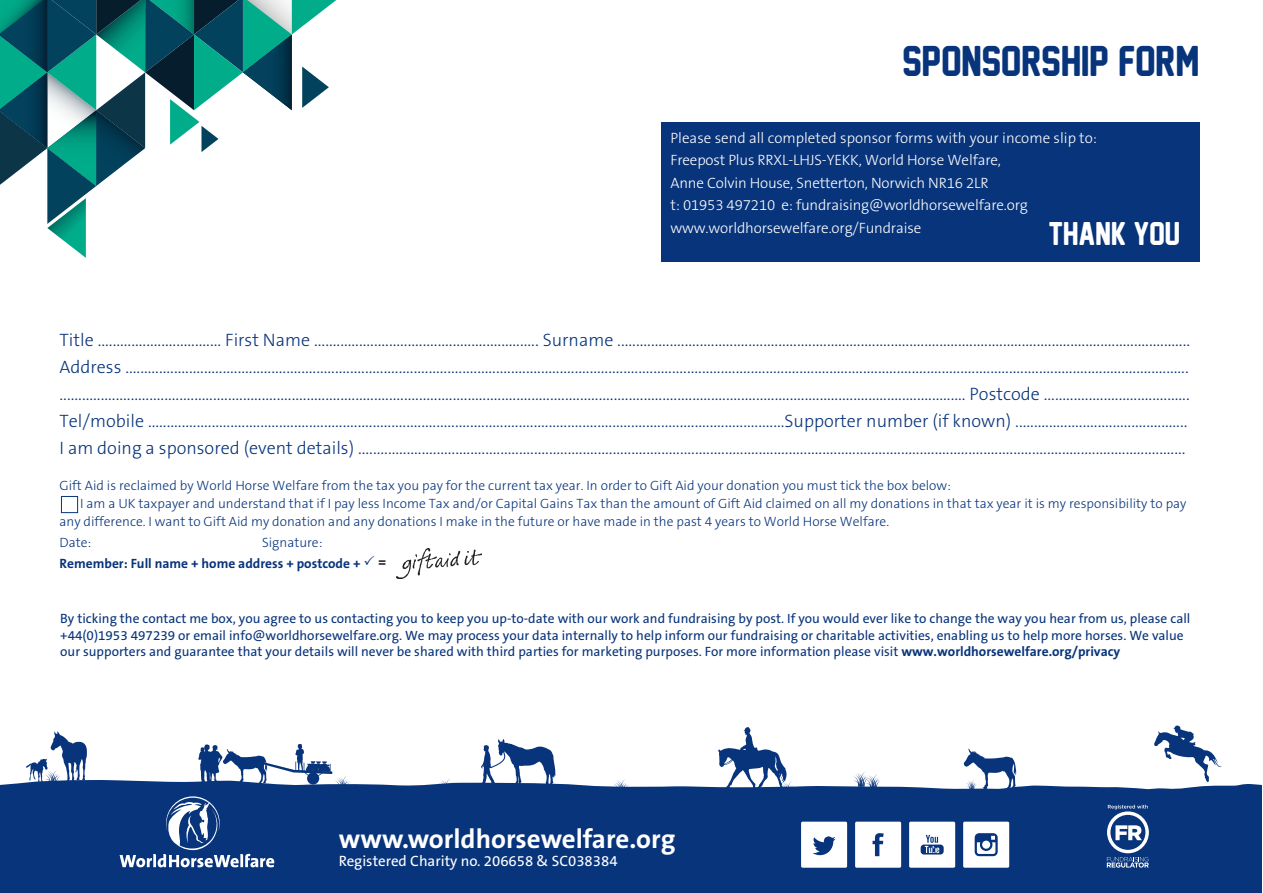
<style>
.page{position:relative;width:1263px;height:893px;background:#fff}
.page>*{position:absolute;margin:0;border:0;box-sizing:border-box;transform-origin:0 0}
.t1{font:39.3px "New Athletic M54";color:#08347b}
.t2{font:30px "New Athletic M54";color:#fff}
.t3{font:700 27px "The Sans B W7";color:#fff}
.t4{font:300 18px/27px "The Sans B W3";color:#08347b}
.t5{font:300 15px/22.5px "The Sans B W3";letter-spacing:-.01em;color:#fff}
.t6{font:15px "The Sans B W5 Plain";color:#fff}
.t7{font:13.5px/16.2px "The Sans B W5 Plain";color:#08347b}
.t8{font:300 13.5px "The Sans B W3";color:#08347b}
.t9{font:700 13.5px "The Sans B W7";color:#08347b}
.s1{font-size:15px;color:#231f20}
.s2{font-family:"The Sans B W7";font-weight:700}
</style>
<div class="page">
<div style="left:661px;top:122px;width:539px;height:139px;background:#08347b"></div>
<svg style="left:0;top:0;width:336px;height:258px"></svg>
<svg style="left:1154px;top:725px;width:68px;height:54px"></svg>
<div style="left:0;top:779px;width:1261px;height:114px;background:#08347b"></div>
<svg style="left:26px;top:731px;width:61px;height:54px"></svg>
<svg style="left:438px;top:778px;width:16px;height:16px"></svg>
<svg style="left:613px;top:779px;width:16px;height:15px"></svg>
<svg style="left:718px;top:727px;width:77px;height:69px"></svg>
<svg style="left:853px;top:771px;width:28px;height:18px"></svg>
<svg style="left:478px;top:739px;width:78px;height:47px"></svg>
<svg style="left:964px;top:748px;width:52px;height:42px"></svg>
<svg style="left:1107px;top:805px;width:42px;height:63px"></svg>
<svg style="left:120px;top:744px;width:230px;height:123px"></svg>
<div style="left:796px;top:816px;width:217px;height:57px;background:#08347b"></div>
<div style="left:801px;top:822px;width:46px;height:46px;background:#fff;border-radius:2px"></div>
<svg style="left:813px;top:836px;width:23px;height:19px"></svg>
<div style="left:855px;top:822px;width:46px;height:46px;background:#fff;border-radius:2px"></div>
<svg style="left:872px;top:833px;width:12px;height:23px"></svg>
<div style="left:909px;top:822px;width:46px;height:46px;background:#fff;border-radius:2px"></div>
<svg style="left:921px;top:835px;width:23px;height:19px"></svg>
<div style="left:963px;top:822px;width:46px;height:46px;background:#fff;border-radius:2px"></div>
<svg style="left:975px;top:833px;width:23px;height:23px"></svg>
<img style="left:397px;top:549px;width:84px;height:29px">
<div style="left:61px;top:496px;width:17px;height:17px;border:1px solid #08347b"></div>
<h1 class="t1" style="left:902px;top:39px;width:298px">SPONSORSHIP FORM</h1>
<p class="t5" style="left:670px;top:127px;width:428px">Please send all completed sponsor forms with your income slip to:<br>Freepost Plus RRXL-LHJS-YEKK, World Horse Welfare,<br>Anne Colvin House, Snetterton, Norwich NR16 2LR<br>t: 01953 497210 e: fundraising@worldhorsewelfare.org www.worldhorsewelfare.org/Fundraise</p>
<h2 class="t2" style="left:1048px;top:217px;width:133px">THANK YOU</h2>
<p class="t4" style="left:60px;top:327px;width:1132px">Title ................................. First Name ............................................................ Surname .........................................................................................................................................................<br>Address ............................................................................................................................................................................................................................................................................................ .................................................................................................................................................................................................................................................. Postcode .......................................<br>Tel/mobile ..........................................................................................................................................................................Supporter number (if known) ..............................................<br>I am doing a sponsored (event details) .............................................................................................................................................................................................................................</p>
<p class="t8" style="left:60px;top:477px;width:893px">Gift Aid is reclaimed by World Horse Welfare from the tax you pay for the current tax year. In order to Gift Aid your donation you must tick the box below:</p>
<p class="t8" style="left:80px;top:495px;width:1108px">I am a UK taxpayer and understand that if I pay less Income Tax and/or Capital Gains Tax than the amount of Gift Aid claimed on all my donations in that tax year it is my responsibility to pay</p>
<p class="t8" style="left:60px;top:513px;width:831px">any difference. I want to Gift Aid my donation and any donations I make in the future or have made in the past 4 years to World Horse Welfare.</p>
<p class="t8" style="left:60px;top:534px;width:33px">Date:</p>
<p class="t8" style="left:262px;top:534px;width:62px">Signature:</p>
<p class="t9" style="left:60px;top:555px;width:328px">Remember: Full name + home address + postcode + <span class="s1">=</span></p>
<p class="t7" style="left:60px;top:611px;width:1131px">By ticking the contact me box, you agree to us contacting you to keep you up-to-date with our work and fundraising by post. If you would ever like to change the way you hear from us, please call +44(0)1953 497239 or email info@worldhorsewelfare.org. We may process your data internally to help inform our fundraising or charitable activities, enabling us to help more horses. We value our supporters and guarantee that your details will never be shared with third parties for marketing purposes. For more information please visit <span class="s2">www.worldhorsewelfare.org/privacy</span></p>
<h3 class="t3" style="left:339px;top:821px;width:338px">www.worldhorsewelfare.org</h3>
<p class="t6" style="left:339px;top:851px;width:280px">Registered Charity no. 206658 &amp; SC038384</p>
</div>
